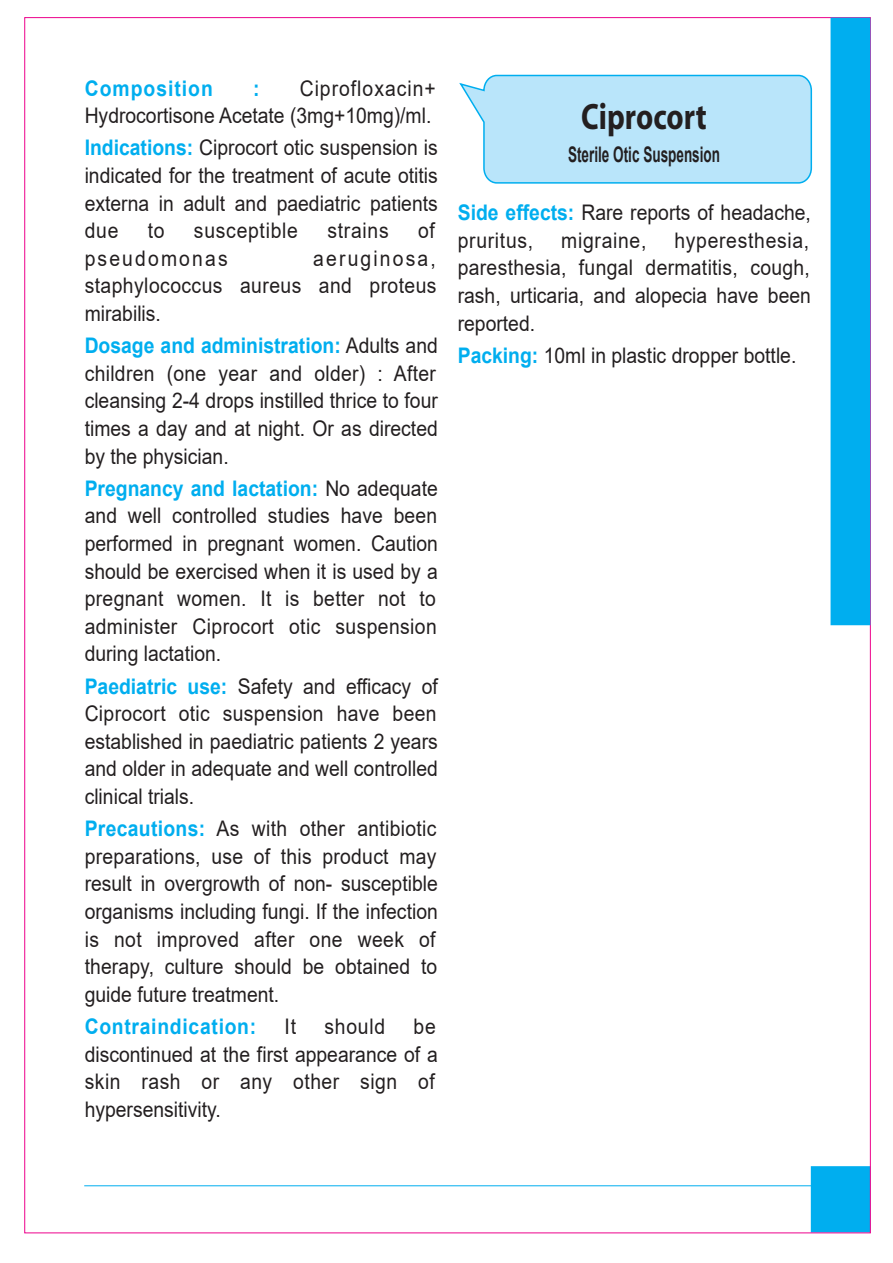
<style>
.page{position:relative;width:893px;height:1263px;background:#fff}
.page>*{position:absolute;margin:0;border:0;box-sizing:border-box;transform-origin:0 0}
.t1{font:700 36.75px "Myriad";color:#231f20;scale:.81 1}
.t2{font:21.45px/27.6px "Arial";color:#231f20;text-align:justify;scale:.9 1}
.t3{font:700 21.45px "Arial";letter-spacing:.035em;color:#00aeef;scale:.9 1}
.t4{font:700 21.45px "Arial";color:#231f20;scale:.63 1}
.t5{font:21.45px "Arial";letter-spacing:.04em;color:#231f20;scale:.9 1}
.t6{font:21.45px "Arial";letter-spacing:.11em;color:#231f20;scale:.9 1}
.t7{font:21.45px "Arial";letter-spacing:.035em;color:#231f20;scale:.9 1}
.s1{font-weight:700;color:#00aeef}
</style>
<div class="page">
<div style="left:811px;top:1166px;width:59px;height:66px;background:#00aeef"></div>
<svg style="left:84px;top:1185px;width:727px;height:2px"></svg>
<div style="left:830px;top:18px;width:40px;height:607px;background:#00aeef"></div>
<svg style="left:459px;top:74px;width:354px;height:109px;background:#b8e5fa"></svg>
<p class="t2" style="left:85px;top:74px;width:392px;text-align:right">Ciprofloxacin+<br>Hydrocortisone Acetate (3mg+10mg)/ml.</p>
<p class="t2" style="left:85px;top:134px;width:394px"><span class="s1">Indications:</span> Ciprocort otic suspension is indicated for the treatment of acute otitis externa in adult and paediatric patients due</p>
<p class="t3" style="left:85px;top:73px;width:144px">Composition</p>
<p class="t3" style="left:253px;top:73px;width:9px">:</p>
<p class="t2" style="left:148px;top:217px;width:20px">to</p>
<p class="t5" style="left:194px;top:216px;width:117px">susceptible</p>
<p class="t5" style="left:327px;top:216px;width:70px">strains</p>
<p class="t2" style="left:418px;top:217px;width:20px">of</p>
<p class="t6" style="left:85px;top:243px;width:160px">pseudomonas</p>
<p class="t2" style="left:85px;top:244px;width:393px;text-indent:229px">aeruginosa, staphylococcus aureus and proteus mirabilis.</p>
<p class="t2" style="left:85px;top:332px;width:394px"><span class="s1">Dosage and administration:</span> Adults and children (one year and older) : After cleansing 2-4 drops instilled thrice to four times a day and at night. Or as directed by the physician.</p>
<p class="t2" style="left:85px;top:474px;width:394px"><span class="s1">Pregnancy and lactation:</span> No adequate and well controlled studies have been performed in pregnant women. Caution should be exercised when it is used by a pregnant women. It is better not to administer Ciprocort otic suspension during lactation.</p>
<p class="t2" style="left:85px;top:672px;width:394px"><span class="s1">Paediatric use:</span> Safety and efficacy of Ciprocort otic suspension have been established in paediatric patients 2 years and older in adequate and well controlled clinical trials.</p>
<p class="t2" style="left:85px;top:815px;width:394px"><span class="s1">Precautions:</span> As with other antibiotic preparations, use of this product may result in overgrowth of non- susceptible organisms including fungi. If the infection is not improved after one week of therapy, culture should be obtained to guide future treatment.</p>
<p class="t3" style="left:85px;top:1011px;width:192px">Contraindication:</p>
<p class="t2" style="left:285px;top:1012px;width:14px">It</p>
<p class="t2" style="left:325px;top:1012px;width:69px">should</p>
<p class="t2" style="left:85px;top:1012px;width:394px;text-align:left;text-indent:329px">be discontinued at the first appearance of a skin rash or any other sign of hypersensitivity.</p>
<h1 class="t1" style="left:581px;top:97px;width:156px">Ciprocort</h1>
<p class="t4" style="left:568px;top:139px;width:243px">Sterile Otic Suspension</p>
<p class="t2" style="left:458px;top:199px;width:394px"><span class="s1">Side effects:</span> Rare reports of headache, pruritus,</p>
<p class="t2" style="left:458px;top:226px;width:394px;text-indent:217px">hyperesthesia, paresthesia, fungal dermatitis, cough, rash, urticaria, and alopecia have been reported.</p>
<p class="t2" style="left:458px;top:341px;width:378px"><span class="s1">Packing:</span> 10ml in plastic dropper bottle.</p>
<p class="t7" style="left:561px;top:225px;width:96px">migraine,</p>
</div>
